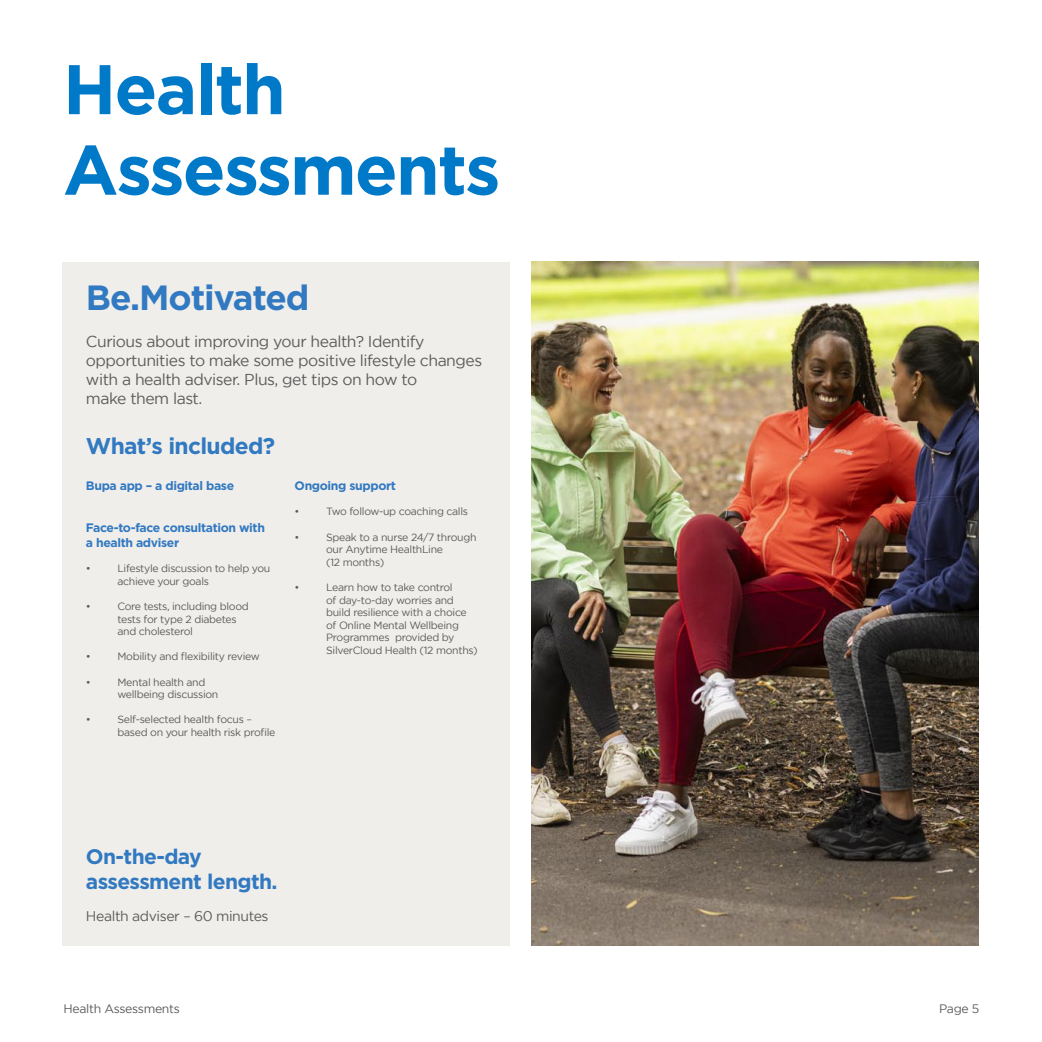
<style>
.page{position:relative;width:1042px;height:1042px;background:#fff}
.page>*{position:absolute;margin:0;border:0;box-sizing:border-box;transform-origin:0 0}
.t1{font:700 70px/80.5px "Gotham";letter-spacing:-.025em;color:#0079c8}
.t2{font:700 35px "Gotham";letter-spacing:-.03em;color:#3179c1}
.t3{font:700 22.75px "Gotham";letter-spacing:-.03em;color:#3179c1}
.t4{font:700 21px/25.2px "Gotham";letter-spacing:-.03em;color:#3179c1}
.t5{font:15.75px/18.9px "Gotham";letter-spacing:-.03em;color:#5c5c5c}
.t6{font:14px "Gotham";letter-spacing:-.03em;color:#5c5c5c}
.t7{font:700 12.25px/14.7px "Gotham";letter-spacing:-.03em;color:#3179c1}
.t8{font:12.25px "Gotham";letter-spacing:-.025em;color:#5c5c5c}
.t9{font:10.5px/12.6px "Gotham";letter-spacing:-.03em;color:#5c5c5c}
</style>
<div class="page">
<div style="left:62px;top:262px;width:448px;height:683px;background:#f0eeeb"></div>
<img style="left:531px;top:262px;width:447px;height:683px">
<h1 class="t1" style="left:63px;top:47px;width:439px">Health<br>Assessments</h1>
<h2 class="t2" style="left:86px;top:277px;width:225px">Be.Motivated</h2>
<h3 class="t5" style="left:86px;top:331px;width:398px">Curious about improving your health? Identify opportunities to make some positive lifestyle changes with a health adviser. Plus, get tips on how to<br>make them last.</h3>
<h3 class="t3" style="left:86px;top:433px;width:191px">What’s included?</h3>
<p class="t7" style="left:86px;top:478px;width:150px">Bupa app – a digital base</p>
<p class="t7" style="left:86px;top:520px;width:180px">Face-to-face consultation with a health adviser</p>
<p class="t9" style="left:86px;top:562px;width:7px">•</p>
<p class="t9" style="left:117px;top:562px;width:154px">Lifestyle discussion to help you achieve your goals</p>
<p class="t9" style="left:86px;top:599px;width:7px">•</p>
<p class="t9" style="left:117px;top:599px;width:133px">Core tests, including blood tests for type 2 diabetes and cholesterol</p>
<p class="t9" style="left:86px;top:650px;width:7px">•</p>
<p class="t9" style="left:117px;top:650px;width:144px">Mobility and flexibility review</p>
<p class="t9" style="left:86px;top:675px;width:7px">•</p>
<p class="t9" style="left:117px;top:675px;width:102px">Mental health and wellbeing discussion</p>
<p class="t9" style="left:86px;top:713px;width:7px">•</p>
<p class="t9" style="left:117px;top:713px;width:159px">Self-selected health focus – based on your health risk profile</p>
<p class="t7" style="left:294px;top:478px;width:103px">Ongoing support</p>
<p class="t9" style="left:294px;top:505px;width:7px">•</p>
<p class="t9" style="left:326px;top:505px;width:143px">Two follow-up coaching calls</p>
<p class="t9" style="left:294px;top:530px;width:7px">•</p>
<p class="t9" style="left:326px;top:530px;width:152px">Speak to a nurse 24/7 through our Anytime HealthLine<br>(12 months)</p>
<p class="t9" style="left:294px;top:580px;width:7px">•</p>
<p class="t9" style="left:326px;top:580px;width:153px">Learn how to take control<br>of day-to-day worries and build resilience with a choice of Online Mental Wellbeing<br>Programmes provided by<br>SilverCloud Health (12 months)</p>
<h3 class="t4" style="left:86px;top:843px;width:193px">On-the-day assessment length.</h3>
<h3 class="t6" style="left:86px;top:907px;width:184px">Health adviser – 60 minutes</h3>
<p class="t8" style="left:63px;top:1001px;width:118px">Health Assessments</p>
<p class="t8" style="left:939px;top:1001px;width:42px">Page 5</p>
</div>
